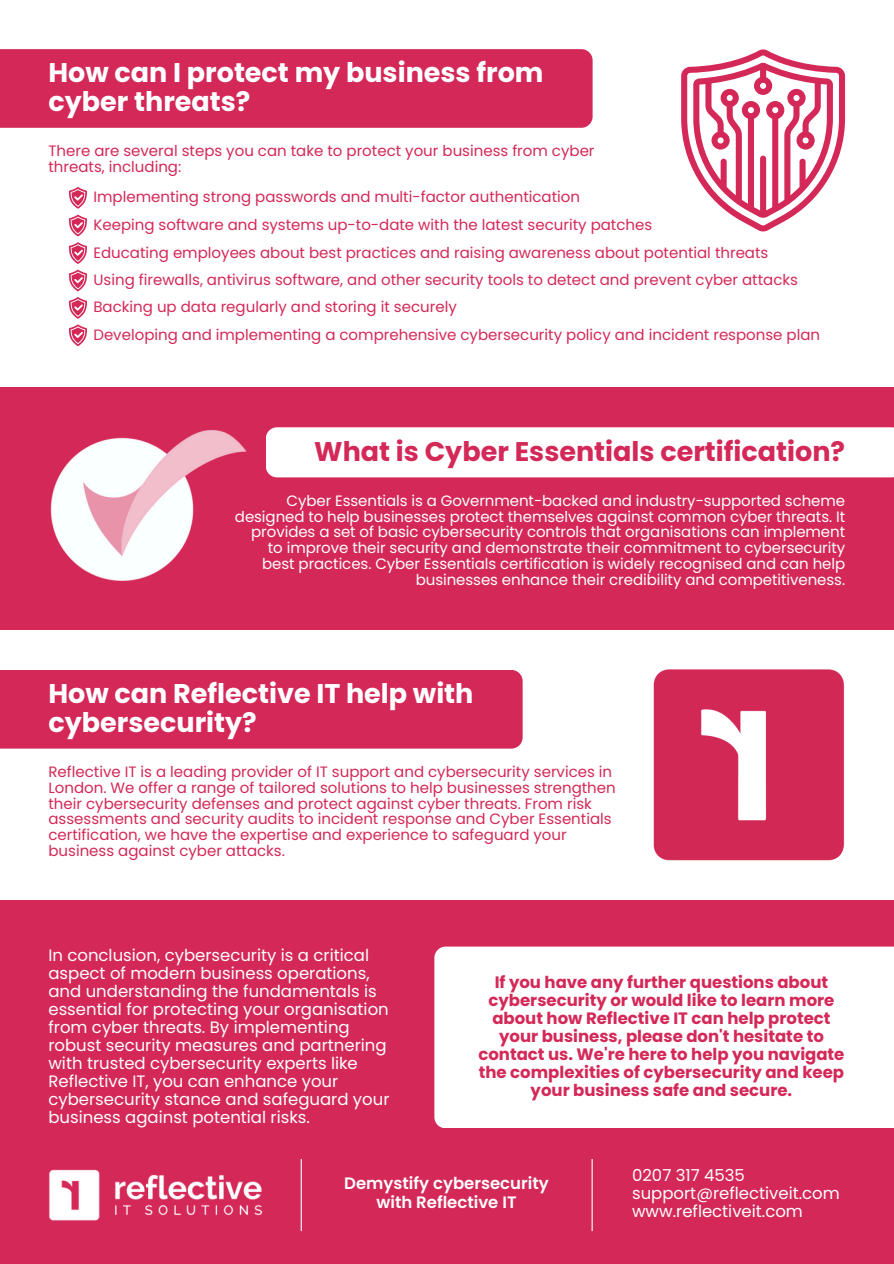
<style>
.page{position:relative;width:894px;height:1264px;background:#fff}
.page>*{position:absolute;margin:0;border:0;box-sizing:border-box;transform-origin:0 0}
.t1{font:700 27px/29.2px "Poppins";color:#fff}
.t2{font:700 27px "Poppins";color:#d42858}
.t3{font:16.5px/18px "Poppins";color:#fff}
.t4{font:700 16.5px/18px "Poppins";color:#d42858;text-align:center}
.t5{font:600 16.5px/19.2px "Poppins";color:#fff;text-align:center}
.t6{font:15px/15.8px "Poppins";color:#d42858}
.t7{font:15px/15.8px "Poppins";letter-spacing:-.005em;color:#fff;text-align:right}
</style>
<div class="page">
<div style="left:0;top:49px;width:592px;height:79px;background:#d42858"></div>
<svg style="left:69px;top:187px;width:18px;height:22px"></svg>
<svg style="left:69px;top:215px;width:18px;height:21px"></svg>
<svg style="left:69px;top:242px;width:18px;height:22px"></svg>
<div style="left:0;top:387px;width:893px;height:242px;background:#d42858"></div>
<div style="left:266px;top:427px;width:627px;height:50px;background:#fff"></div>
<svg style="left:681px;top:49px;width:163px;height:182px"></svg>
<svg style="left:69px;top:270px;width:18px;height:21px"></svg>
<svg style="left:69px;top:297px;width:18px;height:49px"></svg>
<img style="left:50px;top:430px;width:197px;height:151px">
<div style="left:0;top:670px;width:522px;height:78px;background:#d42858"></div>
<img style="left:653px;top:669px;width:191px;height:191px">
<div style="left:0;top:900px;width:893px;height:363px;background:#d42858"></div>
<img style="left:49px;top:1169px;width:214px;height:52px">
<hr style="left:300px;top:1158px;width:2px;height:72px;background:#fff">
<hr style="left:591px;top:1158px;width:1px;height:72px;background:#fff">
<div style="left:434px;top:946px;width:459px;height:182px;background:#fff"></div>
<p class="t1" style="left:48px;top:58px;width:496px">How can I protect my business from cyber threats?</p>
<p class="t6" style="left:48px;top:143px;width:547px">There are several steps you can take to protect your business from cyber threats, including:</p>
<p class="t6" style="left:93px;top:189px;width:488px">Implementing strong passwords and multi-factor authentication</p>
<p class="t6" style="left:93px;top:217px;width:560px">Keeping software and systems up-to-date with the latest security patches</p>
<p class="t6" style="left:93px;top:244px;width:676px">Educating employees about best practices and raising awareness about potential threats</p>
<p class="t6" style="left:93px;top:272px;width:706px">Using firewalls, antivirus software, and other security tools to detect and prevent cyber attacks</p>
<p class="t6" style="left:93px;top:299px;width:365px">Backing up data regularly and storing it securely</p>
<p class="t6" style="left:93px;top:326px;width:728px">Developing and implementing a comprehensive cybersecurity policy and incident response plan</p>
<p class="t2" style="left:314px;top:432px;width:532px">What is Cyber Essentials certification?</p>
<p class="t7" style="left:235px;top:493px;width:611px">Cyber Essentials is a Government-backed and industry-supported scheme designed to help businesses protect themselves against common cyber threats. It provides a set of basic cybersecurity controls that organisations can implement to improve their security and demonstrate their commitment to cybersecurity best practices. Cyber Essentials certification is widely recognised and can help businesses enhance their credibility and competitiveness.</p>
<p class="t1" style="left:48px;top:678px;width:426px">How can Reflective IT help with cybersecurity?</p>
<p class="t6" style="left:48px;top:763px;width:568px">Reflective IT is a leading provider of IT support and cybersecurity services in London. We offer a range of tailored solutions to help businesses strengthen their cybersecurity defenses and protect against cyber threats. From risk assessments and security audits to incident response and Cyber Essentials certification, we have the expertise and experience to safeguard your business against cyber attacks.</p>
<p class="t3" style="left:48px;top:946px;width:342px">In conclusion, cybersecurity is a critical aspect of modern business operations, and understanding the fundamentals is essential for protecting your organisation from cyber threats. By implementing robust security measures and partnering with trusted cybersecurity experts like Reflective IT, you can enhance your cybersecurity stance and safeguard your business against potential risks.</p>
<p class="t4" style="left:478px;top:973px;width:367px">If you have any further questions about cybersecurity or would like to learn more about how Reflective IT can help protect your business, please don't hesitate to contact us. We're here to help you navigate the complexities of cybersecurity and keep your business safe and secure.</p>
<p class="t5" style="left:344px;top:1173px;width:206px">Demystify cybersecurity with Reflective IT</p>
<p class="t3" style="left:632px;top:1166px;width:114px">0207 317 4535</p>
<p class="t3" style="left:632px;top:1184px;width:209px">support@reflectiveit.com</p>
<h1 class="t3" style="left:632px;top:1202px;width:172px">www.reflectiveit.com</h1>
</div>
